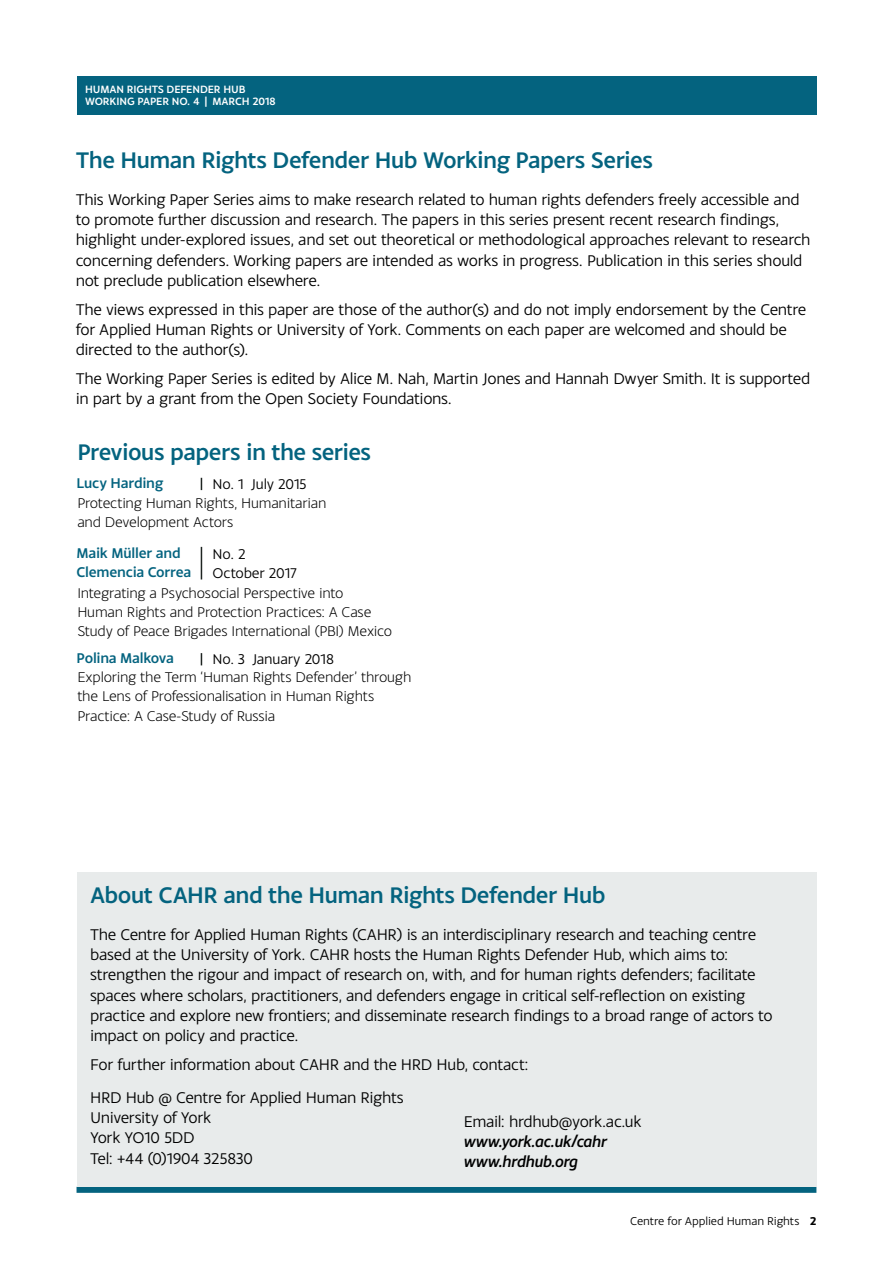
<style>
.page{position:relative;width:893px;height:1263px;background:#fff}
.page>*{position:absolute;margin:0;border:0;box-sizing:border-box;transform-origin:0 0}
.t1{font:500 24px "Monsal Gothic";letter-spacing:-.025em;color:#04637f}
.t2{font:16.5px/20.2px "Monsal Gothic";letter-spacing:-.02em;color:#000}
.t3{font:italic 500 16.5px/20.2px "Monsal Gothic";letter-spacing:-.015em;color:#000}
.t4{font:300 15px/18.8px "Monsal Gothic";letter-spacing:-.02em;color:#000}
.t5{font:500 15px/18.8px "Monsal Gothic";letter-spacing:-.015em;color:#04637f}
.t6{font:15px/18.8px "Monsal Gothic";letter-spacing:-.015em;color:#000}
.t7{font:12px "Monsal Gothic";letter-spacing:-.01em;color:#000}
.t8{font:500 11.25px/12px "Monsal Gothic";letter-spacing:-.01em;color:#fff}
.s1{font-weight:700}
</style>
<div class="page">
<div style="left:77px;top:1187px;width:739px;height:6px;background:#04637f"></div>
<div style="left:77px;top:77px;width:739px;height:38px;background:#04637f"></div>
<div style="left:77px;top:872px;width:739px;height:314px;background:#e8ebeb"></div>
<hr style="left:201px;top:547px;width:1px;height:32px;background:#1f2522">
<svg style="left:201px;top:478px;width:1px;height:12px"></svg>
<svg style="left:201px;top:653px;width:1px;height:12px"></svg>
<p class="t8" style="left:85px;top:83px;width:192px">HUMAN RIGHTS DEFENDER HUB<br>WORKING PAPER NO. 4 | MARCH 2018</p>
<h1 class="t1" style="left:76px;top:145px;width:579px">The Human Rights Defender Hub Working Papers Series</h1>
<p class="t2" style="left:76px;top:189px;width:736px">This Working Paper Series aims to make research related to human rights defenders freely accessible and to promote further discussion and research. The papers in this series present recent research findings, highlight under-explored issues, and set out theoretical or methodological approaches relevant to research concerning defenders. Working papers are intended as works in progress. Publication in this series should not preclude publication elsewhere.</p>
<p class="t2" style="left:76px;top:298px;width:732px">The views expressed in this paper are those of the author(s) and do not imply endorsement by the Centre for Applied Human Rights or University of York. Comments on each paper are welcomed and should be directed to the author(s).</p>
<p class="t2" style="left:76px;top:368px;width:736px">The Working Paper Series is edited by Alice M. Nah, Martin Jones and Hannah Dwyer Smith. It is supported in part by a grant from the Open Society Foundations.</p>
<h1 class="t1" style="left:77px;top:436px;width:295px">Previous papers in the series</h1>
<p class="t4" style="left:77px;top:493px;width:251px">Protecting Human Rights, Humanitarian and Development Actors</p>
<p class="t5" style="left:77px;top:473px;width:88px">Lucy Harding</p>
<p class="t6" style="left:213px;top:474px;width:96px">No. 1 July 2015</p>
<p class="t5" style="left:77px;top:543px;width:116px">Maik Müller and<br>Clemencia Correa</p>
<p class="t6" style="left:213px;top:544px;width:86px">No. 2<br>October 2017</p>
<p class="t4" style="left:77px;top:583px;width:316px">Integrating a Psychosocial Perspective into<br>Human Rights and Protection Practices: A Case<br>Study of Peace Brigades International (PBI) Mexico</p>
<p class="t4" style="left:77px;top:667px;width:336px">Exploring the Term ‘Human Rights Defender’ through the Lens of Professionalisation in Human Rights</p>
<p class="t4" style="left:77px;top:706px;width:199px">Practice: A Case-Study of Russia</p>
<p class="t5" style="left:77px;top:649px;width:99px">Polina Malkova</p>
<p class="t6" style="left:213px;top:649px;width:123px">No. 3 January 2018</p>
<h1 class="t1" style="left:90px;top:879px;width:517px">About CAHR and the Human Rights Defender Hub</h1>
<p class="t2" style="left:90px;top:923px;width:684px">The Centre for Applied Human Rights (CAHR) is an interdisciplinary research and teaching centre based at the University of York. CAHR hosts the Human Rights Defender Hub, which aims to: strengthen the rigour and impact of research on, with, and for human rights defenders; facilitate spaces where scholars, practitioners, and defenders engage in critical self-reflection on existing practice and explore new frontiers; and disseminate research findings to a broad range of actors to impact on policy and practice.</p>
<p class="t2" style="left:90px;top:1047px;width:440px;line-height:33px">For further information about CAHR and the HRD Hub, contact:<br>HRD Hub @ Centre for Applied Human Rights</p>
<p class="t2" style="left:90px;top:1107px;width:164px">University of York<br>York YO10 5DD<br>Tel: +44 (0)1904 325830</p>
<p class="t2" style="left:464px;top:1111px;width:179px">Email: hrdhub@york.ac.uk</p>
<p class="t3" style="left:464px;top:1131px;width:145px">www.york.ac.uk/cahr www.hrdhub.org</p>
<p class="t7" style="left:630px;top:1213px;width:188px">Centre for Applied Human Rights <span class="s1">2</span></p>
</div>
